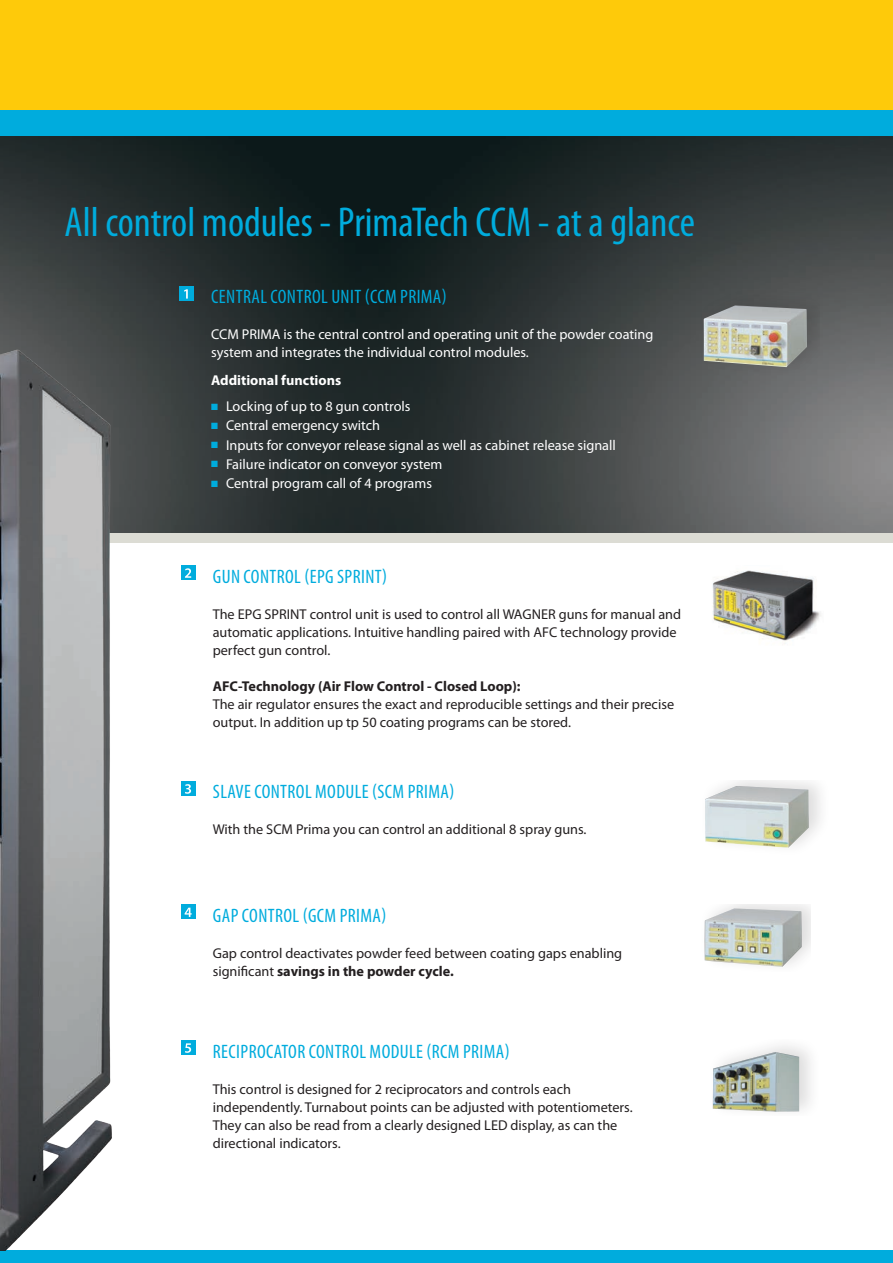
<style>
.page{position:relative;width:893px;height:1263px;background:#fff}
.page>*{position:absolute;margin:0;border:0;box-sizing:border-box;transform-origin:0 0}
.t1{font:condensed 42px "Myriad Pro";color:#00acdd}
.t2{font:condensed 19.5px "Myriad Pro";letter-spacing:.02em;color:#00acdd}
.t3{font:14.25px/18px "Myriad Pro";color:#231f20}
.t4{font:14.25px/18px "Myriad Pro";color:#fff}
.t5{font:700 14.25px "Myriad Pro";color:#231f20}
.t6{font:700 14.25px "Myriad Pro";color:#fff}
.s1{color:#00acdd}
.s2{font-weight:700}
</style>
<div class="page">
<img style="left:0;top:136px;width:893px;height:397px">
<div style="left:0;top:0;width:893px;height:111px;background:#feca0a"></div>
<div style="left:0;top:111px;width:893px;height:25px;background:#00acdd"></div>
<div style="left:0;top:533px;width:893px;height:9px;background:#dcdcd4"></div>
<div style="left:0;top:1250px;width:893px;height:13px;background:#00acdd"></div>
<div style="left:181px;top:565px;width:15px;height:15px;background:#00acdd"></div>
<svg style="left:185px;top:568px;width:6px;height:10px"></svg>
<img style="left:712px;top:570px;width:109px;height:74px">
<div style="left:179px;top:286px;width:15px;height:15px;background:#00acdd"></div>
<svg style="left:184px;top:289px;width:4px;height:10px"></svg>
<div style="left:700px;top:286px;width:119px;height:86px;background:#231f20;opacity:.15"></div>
<img style="left:704px;top:305px;width:103px;height:62px">
<div style="left:181px;top:1040px;width:15px;height:15px;background:#00acdd"></div>
<svg style="left:185px;top:1043px;width:6px;height:10px"></svg>
<div style="left:707px;top:1040px;width:113px;height:75px;background:#231f20;opacity:.15"></div>
<img style="left:713px;top:1052px;width:86px;height:60px">
<div style="left:181px;top:781px;width:15px;height:15px;background:#00acdd"></div>
<svg style="left:185px;top:784px;width:6px;height:10px"></svg>
<div style="left:702px;top:781px;width:128px;height:76px;background:#231f20;opacity:.15"></div>
<img style="left:705px;top:786px;width:104px;height:62px">
<div style="left:181px;top:904px;width:15px;height:15px;background:#00acdd"></div>
<svg style="left:185px;top:908px;width:7px;height:9px"></svg>
<div style="left:702px;top:904px;width:108px;height:67px;background:#231f20;opacity:.15"></div>
<img style="left:704px;top:908px;width:98px;height:59px">
<img style="left:0;top:341px;width:128px;height:909px">
<h1 class="t1" style="left:65px;top:196px;width:632px">ALL CONTROL MODULES - PRIMATECH CCM - AT A GLANCE</h1>
<h2 class="t2" style="left:211px;top:285px;width:237px">CENTRAL CONTROL UNIT (CCM PRIM A)</h2>
<p class="t4" style="left:211px;top:325px;width:444px">CCM PRIMA is the central control and operating unit of the powder coating system and integrates the individual control modules.</p>
<p class="t6" style="left:211px;top:371px;width:132px">Additional functions</p>
<p class="t4" style="left:211px;top:397px;width:201px"><span class="s1">■</span> Locking of up to 8 gun controls</p>
<p class="t4" style="left:211px;top:416px;width:171px"><span class="s1">■</span> Central emergency switch</p>
<p class="t4" style="left:211px;top:435px;width:406px"><span class="s1">■</span> Inputs for conveyor release signal as well as cabinet release signall</p>
<p class="t4" style="left:211px;top:455px;width:233px"><span class="s1">■</span> Failure indicator on conveyor system</p>
<p class="t4" style="left:211px;top:474px;width:222px"><span class="s1">■</span> Central program call of 4 programs</p>
<h2 class="t2" style="left:213px;top:564px;width:176px">GUN CONTROL (EPG SPRINT)</h2>
<p class="t3" style="left:213px;top:605px;width:470px">The EPG SPRINT control unit is used to control all WAGNER guns for manual and automatic applications. Intuitive handling paired with AFC technology provide perfect gun control.</p>
<p class="t5" style="left:213px;top:676px;width:309px">AFC-Technology (Air Flow Control - Closed Loop):</p>
<p class="t3" style="left:213px;top:695px;width:463px">The air regulator ensures the exact and reproducible settings and their precise output. In addition up tp 50 coating programs can be stored.</p>
<h2 class="t2" style="left:213px;top:780px;width:243px">SLAVE CONTROL MODULE (SCM PRIMA)</h2>
<p class="t3" style="left:213px;top:820px;width:375px">With the SCM Prima you can control an additional 8 spray guns.</p>
<h2 class="t2" style="left:213px;top:903px;width:175px">GAP CONTROL (GCM PRIMA)</h2>
<p class="t3" style="left:213px;top:944px;width:411px">Gap control deactivates powder feed between coating gaps enabling significant <span class="s2">savings in the powder cycle.</span></p>
<h2 class="t2" style="left:213px;top:1039px;width:298px">RECIP ROCATOR CONTROL MODULE (RCM PRIMA)</h2>
<p class="t3" style="left:213px;top:1079px;width:421px">This control is designed for 2 reciprocators and controls each independently. Turnabout points can be adjusted with potentiometers.<br>They can also be read from a clearly designed LED display, as can the directional indicators.</p>
</div>
